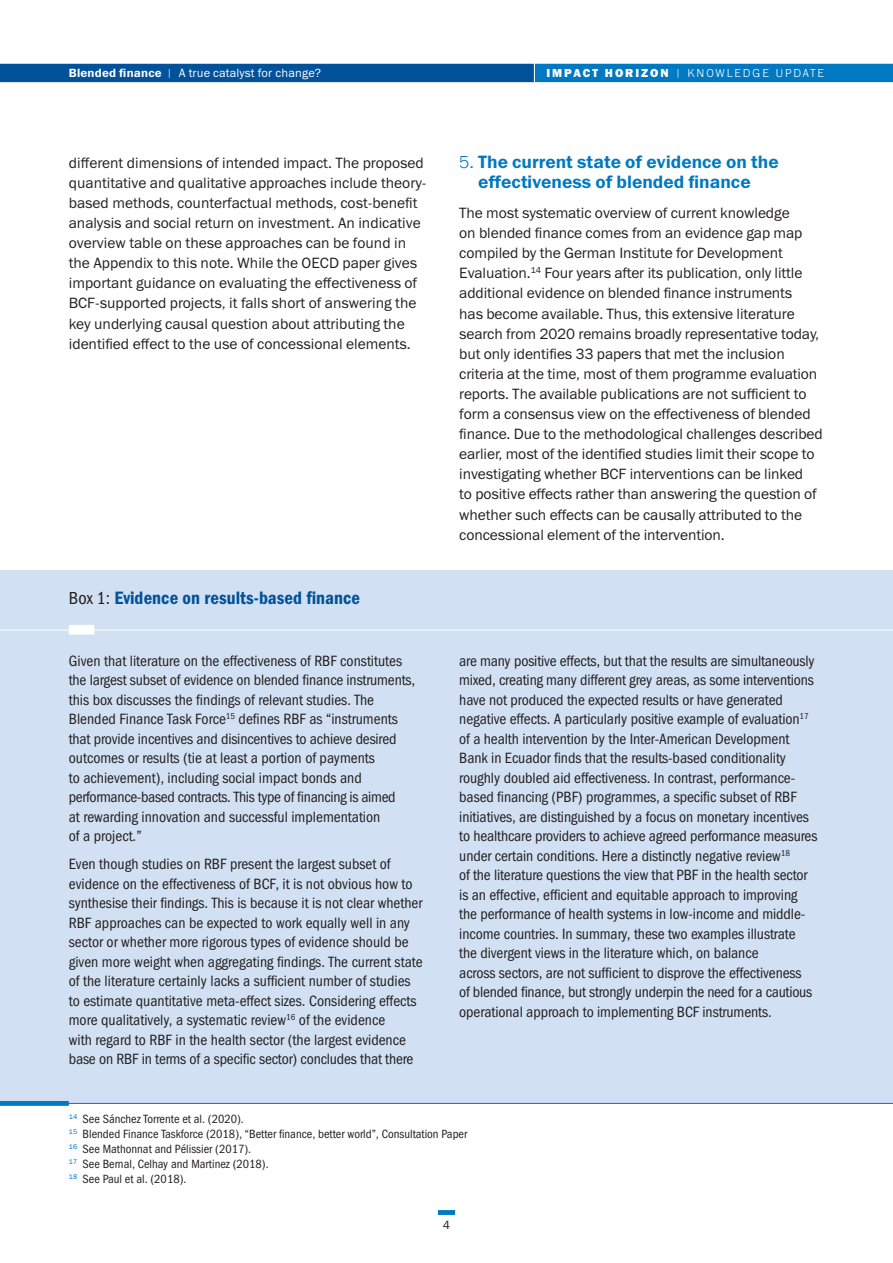
<style>
.page{position:relative;width:893px;height:1263px;background:#fff}
.page>*{position:absolute;margin:0;border:0;box-sizing:border-box;transform-origin:0 0}
.IH_sub_head_1{font:18px/20.1px "Franklin Gothic Demi ITC";color:#0079c2;text-align:center}
.IH_figure{font:18px "Franklin Gothic Demi Cond ITC";letter-spacing:.005em;color:#01529a}
.IH_body_box{font:15px/19.5px "Franklin Gothic Book Cond ITC";letter-spacing:-.005em;color:#231f20}
.IH_body_text{font:15px/20.1px "Franklin Gothic Book ITC";letter-spacing:-.005em;color:#231f20}
.IH_footnote_1{font:12px/15px "Franklin Gothic Book Cond ITC";color:#231f20}
.IH_header_2{font:12px "Franklin Gothic Book ITC";letter-spacing:.015em;color:#fff}
.IH_header_1{font:300 12px "Franklin Gothic URW";letter-spacing:.155em;color:#fff}
.t1{font:12px "Franklin Gothic Book ITC";color:#231f20}
.s1{font-family:"Franklin Gothic Demi ITC"}
.s2{font-family:"Franklin Gothic URW";font-weight:300;font-size:10.5px}
.s3{font-family:"Franklin Gothic URW Hea";font-weight:400}
.s4{font-size:10.5px}
.s5{font-family:"Franklin Gothic URW";font-weight:300}
.s6{font-family:"Franklin Gothic URW Cond";color:#231f20}
</style>
<div class="page">
<div style="left:438px;top:1210px;width:17px;height:5px;background:#0079c2"></div>
<div style="left:0;top:570px;width:893px;height:533px;background:#d1e0f2"></div>
<div style="left:535px;top:64px;width:358px;height:18px;background:#0079c2"></div>
<div style="left:0;top:64px;width:534px;height:18px;background:#01529a"></div>
<div style="left:69px;top:625px;width:25px;height:10px;background:#fff;border:5px solid #fff"></div>
<div style="left:0;top:1101px;width:69px;height:5px;background:#0079c2"></div>
<hr style="left:0;top:1103px;width:893px;height:1px;background:#0079c2">
<hr style="left:0;top:630px;width:893px;height:1px;background:#fff">
<p class="IH_header_2" style="left:69px;top:65px;width:254px"><span class="s1">Blended finance</span> <span class="s2">|</span> A true catalyst for change?</p>
<p class="IH_header_1" style="left:546px;top:65px;width:279px"><span class="s3">IMPACT HORIZON</span> <span class="s4">|</span> KNOWLEDGE UPDATE</p>
<p class="IH_body_text" style="left:69px;top:152px;width:359px">different dimensions of intended impact. The proposed quantitative and qualitative approaches include theory&shy;based methods, counterfactual methods, cost-benefit analysis and social return on investment. An indicative overview table on these approaches can be found in the Appendix to this note. While the OECD paper gives important guidance on evaluating the effectiveness of BCF-supported projects, it falls short of answering the key underlying causal question about attributing the identified effect to the use of concessional elements.</p>
<p class="IH_sub_head_1" style="left:459px;top:152px;width:321px"><span class="s5">5.</span> The current state of evidence on the effectiveness of blended finance</p>
<p class="IH_body_text" style="left:459px;top:202px;width:365px">The most systematic overview of current knowledge<br>on blended finance comes from an evidence gap map compiled by the German Institute for Development Evaluation.<sup>14</sup> Four years after its publication, only little additional evidence on blended finance instruments<br>has become available. Thus, this extensive literature search from 2020 remains broadly representative today, but only identifies 33 papers that met the inclusion criteria at the time, most of them programme evaluation reports. The available publications are not sufficient to form a consensus view on the effectiveness of blended finance. Due to the methodological challenges described earlier, most of the identified studies limit their scope to investigating whether BCF interventions can be linked<br>to positive effects rather than answering the question of whether such effects can be causally attributed to the concessional element of the intervention.</p>
<p class="IH_figure" style="left:69px;top:587px;width:293px"><span class="s6">Box 1:</span> Evidence on results-based finance</p>
<p class="IH_body_box" style="left:69px;top:651px;width:348px">Given that literature on the effectiveness of RBF constitutes the largest subset of evidence on blended finance instruments, this box discusses the findings of relevant studies. The Blended Finance Task Force<sup>15</sup> defines RBF as “instruments that provide incentives and disincentives to achieve desired outcomes or results (tie at least a portion of payments<br>to achievement), including social impact bonds and performance-based contracts. This type of financing is aimed<br>at rewarding innovation and successful implementation<br>of a project.”</p>
<p class="IH_body_box" style="left:69px;top:854px;width:355px">Even though studies on RBF present the largest subset of evidence on the effectiveness of BCF, it is not obvious how to synthesise their findings. This is because it is not clear whether RBF approaches can be expected to work equally well in any sector or whether more rigorous types of evidence should be given more weight when aggregating findings. The current state of the literature certainly lacks a sufficient number of studies to estimate quantitative meta-effect sizes. Considering effects more qualitatively, a systematic review<sup>16</sup> of the evidence<br>with regard to RBF in the health sector (the largest evidence base on RBF in terms of a specific sector) concludes that there</p>
<p class="IH_body_box" style="left:459px;top:651px;width:360px">are many positive effects, but that the results are simultaneously mixed, creating many different grey areas, as some interventions have not produced the expected results or have generated negative effects. A particularly positive example of evaluation<sup>17 </sup>of a health intervention by the Inter-American Development Bank in Ecuador finds that the results-based conditionality roughly doubled aid effectiveness. In contrast, performance&shy;based financing (PBF) programmes, a specific subset of RBF initiatives, are distinguished by a focus on monetary incentives to healthcare providers to achieve agreed performance measures under certain conditions. Here a distinctly negative review<sup>18<br></sup>of the literature questions the view that PBF in the health sector is an effective, efficient and equitable approach to improving the performance of health systems in low-income and middle&shy;income countries. In summary, these two examples illustrate<br>the divergent views in the literature which, on balance<br>across sectors, are not sufficient to disprove the effectiveness<br>of blended finance, but strongly underpin the need for a cautious operational approach to implementing BCF instruments.</p>
<p class="IH_footnote_1" style="left:69px;top:1112px;width:400px"><sup>14</sup> See Sánchez Torrente et al. (2020).<br><sup>15</sup> Blended Finance Taskforce (2018), “Better finance, better world”, Consultation Paper</p>
<p class="IH_footnote_1" style="left:69px;top:1142px;width:184px"><sup>16</sup> See Mathonnat and Pélissier (2017).</p>
<p class="IH_footnote_1" style="left:69px;top:1157px;width:201px"><sup>17</sup> See Bernal, Celhay and Martinez (2018).</p>
<p class="IH_footnote_1" style="left:69px;top:1172px;width:119px"><sup>18</sup> See Paul et al. (2018).</p>
<p class="t1" style="left:443px;top:1217px;width:9px">4</p>
</div>
